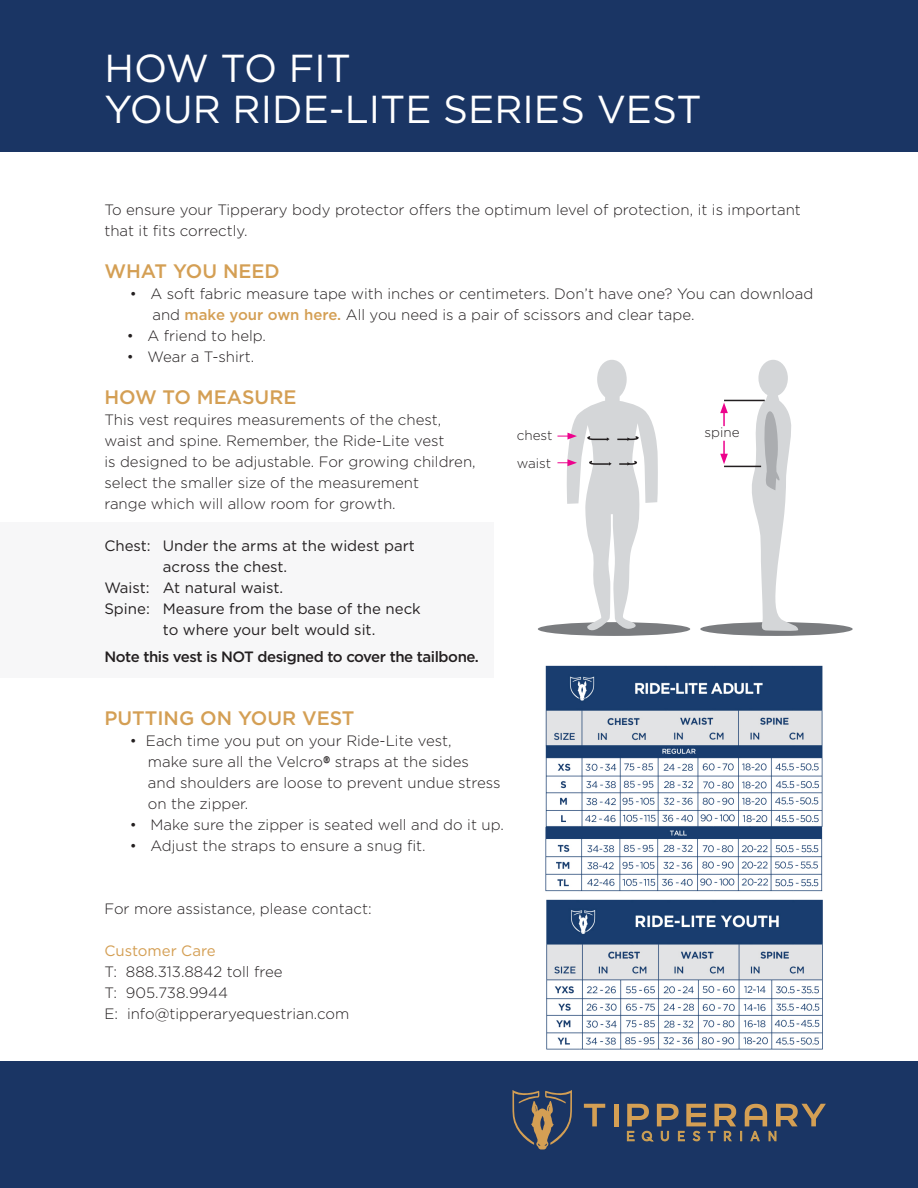
<style>
.page{position:relative;width:918px;height:1188px;background:#fff}
.page>*{position:absolute;margin:0;border:0;box-sizing:border-box;transform-origin:0 0}
.t1{font:39px "Gotham";color:#fff}
.t2{font:500 19.5px "Gotham";color:#d49f54}
.t3{font:300 15px/21px "Gotham";color:#231f20}
.t4{font:15px/21px "Gotham";color:#231f20}
.t5{font:500 15px "Gotham";letter-spacing:-.03em;color:#231f20}
.t6{font:15px "Gotham";color:#d49f54}
.t7{font:300 13.5px "Gotham";color:#231f20}
.s1{font-weight:500;color:#d49f54}
.s2{font-family:"PF Din Text Comp Pro";font-weight:500}
</style>
<div class="page">
<div style="left:0;top:1061px;width:918px;height:127px;background:#1a3564"></div>
<div style="left:0;top:522px;width:493px;height:156px;background:#f7f7f8"></div>
<div style="left:0;top:0;width:918px;height:152px;background:#1a3564"></div>
<img style="left:545px;top:665px;width:278px;height:227px">
<img style="left:546px;top:899px;width:277px;height:151px">
<svg style="left:584px;top:1104px;width:21px;height:22px"></svg>
<div style="left:614px;top:1104px;width:5px;height:22px;background:#d49f54"></div>
<svg style="left:627px;top:1104px;width:199px;height:38px"></svg>
<svg style="left:512px;top:1090px;width:60px;height:59px"></svg>
<div style="left:538px;top:622px;width:152px;height:14px;background:#7a7c7f;border-radius:50%"></div>
<div style="left:700px;top:622px;width:153px;height:14px;background:#7a7c7f;border-radius:50%"></div>
<svg style="left:751px;top:360px;width:47px;height:271px"></svg>
<hr style="left:724px;top:400px;width:41px;height:1px;background:#231f20">
<hr style="left:724px;top:466px;width:37px;height:1px;background:#231f20">
<svg style="left:720px;top:403px;width:8px;height:23px"></svg>
<svg style="left:720px;top:441px;width:8px;height:23px"></svg>
<svg style="left:557px;top:360px;width:101px;height:271px"></svg>
<p class="t1" style="left:104px;top:44px;width:248px">HOW TO FIT</p>
<p class="t1" style="left:104px;top:84px;width:599px">YOUR RIDE-LITE SERIES VEST</p>
<p class="t3" style="left:104px;top:199px;width:698px">To ensure your Tipperary body protector offers the optimum level of protection, it is important that it fits correctly.</p>
<p class="t2" style="left:104px;top:258px;width:177px">WHAT YOU NEED</p>
<p class="t3" style="left:152px;top:283px;width:662px;text-indent:-22px">• A soft fabric measure tape with inches or centimeters. Don’t have one? You can download and <span class="s1">make your own here.</span> All you need is a pair of scissors and clear tape.</p>
<p class="t3" style="left:127px;top:325px;width:141px">• A friend to help.</p>
<p class="t3" style="left:127px;top:346px;width:129px">• Wear a T-shirt.</p>
<p class="t2" style="left:104px;top:384px;width:194px">HOW TO MEASURE</p>
<p class="t3" style="left:104px;top:409px;width:373px">This vest requires measurements of the chest, waist and spine. Remember, the Ride-Lite vest<br>is designed to be adjustable. For growing children, select the smaller size of the measurement<br>range which will allow room for growth.</p>
<p class="t4" style="left:163px;top:535px;width:253px;text-indent:-58px">Chest: Under the arms at the widest part across the chest.</p>
<p class="t4" style="left:104px;top:577px;width:180px">Waist: At natural waist.</p>
<p class="t4" style="left:163px;top:598px;width:259px;text-indent:-58px">Spine: Measure from the base of the neck to where your belt would sit.</p>
<p class="t5" style="left:104px;top:647px;width:376px">Note this vest is NOT designed to cover the tailbone.</p>
<p class="t7" style="left:517px;top:427px;width:37px">chest</p>
<p class="t7" style="left:705px;top:424px;width:37px">spine</p>
<p class="t7" style="left:517px;top:454px;width:36px">waist</p>
<p class="t2" style="left:104px;top:705px;width:252px">PUTTING ON YOUR VEST</p>
<p class="t3" style="left:148px;top:730px;width:354px;text-indent:-18px">• Each time you put on your Ride-Lite vest,<br>make sure all the Velcro<span class="s2">®</span> straps at the sides<br>and shoulders are loose to prevent undue stress on the zipper.</p>
<p class="t3" style="left:130px;top:814px;width:376px">• Make sure the zipper is seated well and do it up.</p>
<p class="t3" style="left:130px;top:835px;width:297px">• Adjust the straps to ensure a snug fit.</p>
<p class="t3" style="left:104px;top:898px;width:269px">For more assistance, please contact:</p>
<p class="t6" style="left:104px;top:941px;width:113px">Customer Care</p>
<p class="t3" style="left:104px;top:961px;width:180px">T: 888.313.8842 toll free</p>
<p class="t3" style="left:104px;top:982px;width:125px">T: 905.738.9944</p>
<p class="t3" style="left:104px;top:1003px;width:246px">E: info@tipperaryequestrian.com</p>
</div>
